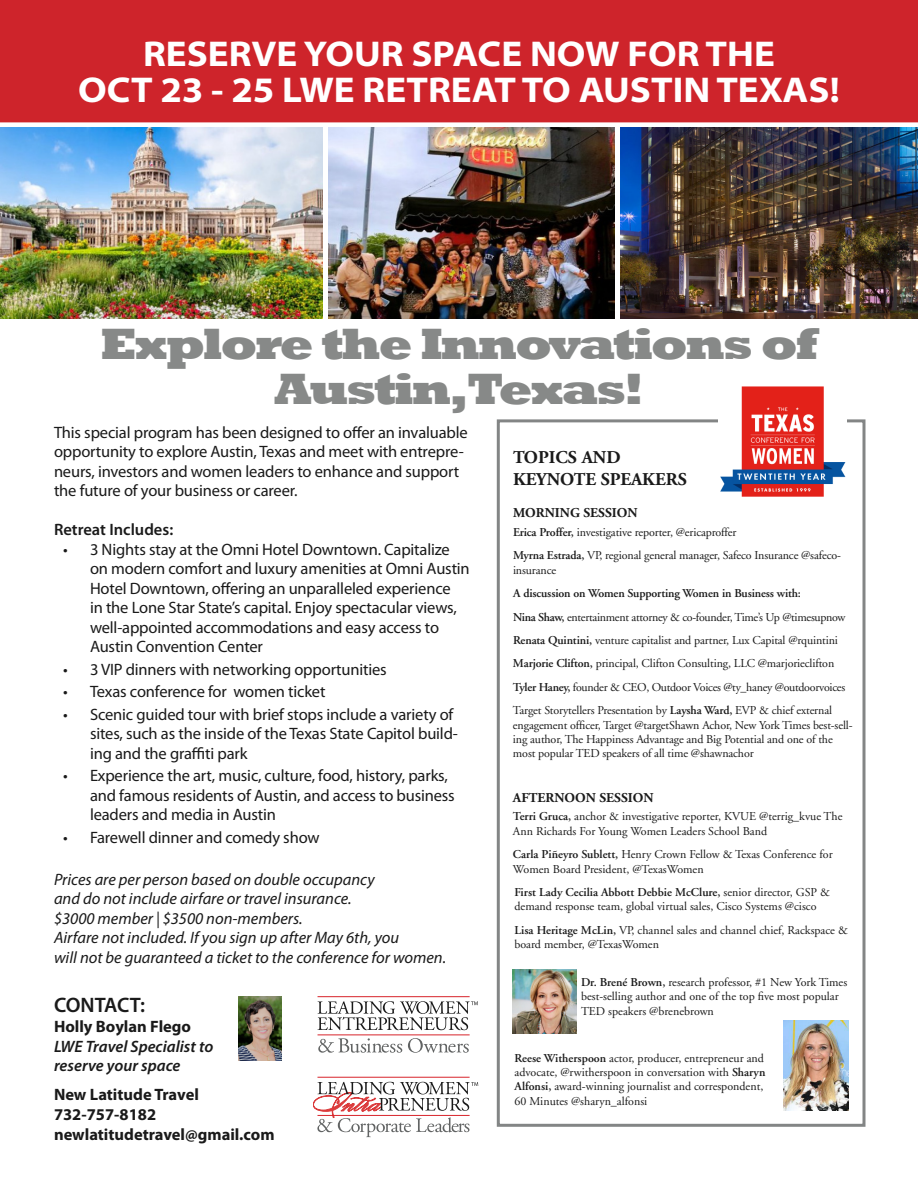
<style>
.page{position:relative;width:918px;height:1188px;background:#fff}
.page>*{position:absolute;margin:0;border:0;box-sizing:border-box;transform-origin:0 0}
.t1{font:800 45px/45px "Rockwell";letter-spacing:-.05em;color:#878988;text-align:center;scale:1.1 1}
.t2{font:700 semi-expanded 36px "Myriad Pro";color:#fff}
.t3{font:600 21px "Myriad Pro";letter-spacing:-.01em;color:#1a1a1a}
.t4{font:700 18px/21.6px "Adobe Garamond";color:#1a1a1a}
.t5{font:16.5px/19.5px "Myriad Pro";letter-spacing:-.01em;color:#1a1a1a}
.t6{font:italic 16.5px/19.5px "Myriad Pro";color:#1a1a1a}
.t7{font:700 16.5px "Myriad Pro";color:#1a1a1a}
.t8{font:italic 600 16.5px/19.8px "Myriad Pro";color:#1a1a1a}
.t9{font:600 16.5px "Myriad Pro";color:#1a1a1a}
.t10{font:700 13.5px "Adobe Garamond";color:#1a1a1a}
.t11{font:12px/14.4px "Adobe Garamond";letter-spacing:-.01em;color:#1a1a1a}
.t12{font:600 12px "Adobe Garamond";letter-spacing:-.01em;color:#1a1a1a}
.s1{font-weight:600}
</style>
<div class="page">
<div style="left:497px;top:419px;width:369px;height:708px;border:3px solid #838585"></div>
<svg style="left:318px;top:1038px;width:84px;height:15px"></svg>
<svg style="left:408px;top:1038px;width:61px;height:15px"></svg>
<hr style="left:318px;top:996px;width:152px;height:1px;background:#d8242b">
<hr style="left:318px;top:1035px;width:152px;height:1px;background:#d8242b">
<svg style="left:318px;top:1001px;width:160px;height:29px"></svg>
<img style="left:0;top:127px;width:322px;height:191px">
<img style="left:329px;top:127px;width:286px;height:191px">
<img style="left:620px;top:127px;width:298px;height:191px">
<div style="left:0;top:0;width:918px;height:122px;background:#ce242b"></div>
<img style="left:718px;top:386px;width:129px;height:111px">
<img style="left:238px;top:996px;width:44px;height:65px">
<hr style="left:317px;top:1077px;width:153px;height:1px;background:#d8242b">
<svg style="left:313px;top:1082px;width:165px;height:55px"></svg>
<img style="left:784px;top:1021px;width:64px;height:89px">
<img style="left:512px;top:969px;width:65px;height:65px">
<p class="t2" style="left:143px;top:33px;width:633px">RESERVE YOUR SPACE NOW FOR THE</p>
<p class="t2" style="left:78px;top:69px;width:763px">OCT 23 - 25 LWE RETREAT TO AUSTIN TEXAS!</p>
<p class="t1" style="left:100px;top:322px;width:654px">Explore the Innovations of<br>Austin,Texas!</p>
<p class="t5" style="left:54px;top:423px;width:415px">This special program has been designed to offer an invaluable opportunity to explore Austin, Texas and meet with entrepre&shy;neurs, investors and women leaders to enhance and support the future of your business or career.</p>
<p class="t9" style="left:54px;top:521px;width:121px">Retreat Includes:</p>
<p class="t5" style="left:90px;top:540px;width:381px;text-indent:-27px">• 3 Nights stay at the Omni Hotel Downtown. Capitalize on modern comfort and luxury amenities at Omni Austin Hotel Downtown, offering an unparalleled experience<br>in the Lone Star State’s capital. Enjoy spectacular views, well-appointed accommodations and easy access to Austin Convention Center</p>
<p class="t5" style="left:63px;top:660px;width:325px">• 3 VIP dinners with networking opportunities</p>
<p class="t5" style="left:63px;top:682px;width:264px">• Texas conference for women ticket</p>
<p class="t5" style="left:90px;top:705px;width:369px;text-indent:-27px">• Scenic guided tour with brief stops include a variety of sites, such as the inside of the Texas State Capitol build&shy;ing and the graffiti park</p>
<p class="t5" style="left:90px;top:766px;width:366px;text-indent:-27px">• Experience the art, music, culture, food, history, parks, and famous residents of Austin, and access to business leaders and media in Austin</p>
<p class="t5" style="left:63px;top:828px;width:258px">• Farewell dinner and comedy show</p>
<p class="t6" style="left:54px;top:870px;width:394px">Prices are per person based on double occupancy<br>and do not include airfare or travel insurance.<br>$3000 member | $3500 non-members.<br>Airfare not included. If you sign up after May 6th, you<br>will not be guaranteed a ticket to the conference for women.</p>
<p class="t3" style="left:54px;top:993px;width:93px">CONTACT:</p>
<p class="t7" style="left:54px;top:1017px;width:139px">Holly Boylan Flego</p>
<p class="t8" style="left:54px;top:1037px;width:161px">LWE Travel Specialist to reserve your space</p>
<p class="t7" style="left:54px;top:1085px;width:146px">New Latitude Travel</p>
<p class="t7" style="left:54px;top:1105px;width:104px">732-757-8182</p>
<p class="t7" style="left:54px;top:1125px;width:222px">newlatitudetravel@gmail.com</p>
<p class="t4" style="left:513px;top:447px;width:175px">TOPICS AND<br>KEYNOTE SPEAKERS</p>
<p class="t10" style="left:513px;top:506px;width:126px">MORNING SESSION</p>
<p class="t11" style="left:513px;top:525px;width:225px"><span class="s1">Erica Proffer,</span> investigative reporter, @ericaproffer</p>
<p class="t11" style="left:513px;top:549px;width:329px"><span class="s1">Myrna Estrada,</span> VP, regional general manager, Safeco Insurance @safeco&shy;insurance</p>
<p class="t12" style="left:513px;top:587px;width:290px">A discussion on Women Supporting Women in Business with:</p>
<p class="t11" style="left:513px;top:610px;width:334px"><span class="s1">Nina Shaw,</span> entertainment attorney &amp; co-founder, Time’s Up @timesupnow</p>
<p class="t11" style="left:513px;top:633px;width:327px"><span class="s1">Renata Quintini,</span> venture capitalist and partner, Lux Capital @rquintini</p>
<p class="t11" style="left:513px;top:657px;width:323px"><span class="s1">Marjorie Clifton,</span> principal, Clifton Consulting, LLC @marjorieclifton</p>
<p class="t11" style="left:513px;top:680px;width:334px"><span class="s1">Tyler Haney,</span> founder &amp; CEO, Outdoor Voices @ty_haney @outdoorvoices</p>
<p class="t11" style="left:513px;top:704px;width:341px">Target Storytellers Presentation by <span class="s1">Laysha Ward,</span> EVP &amp; chief external engagement officer, Target @targetShawn Achor, New York Times best-sell&shy;ing author, The Happiness Advantage and Big Potential and one of the most popular TED speakers of all time @shawnachor</p>
<p class="t10" style="left:513px;top:790px;width:142px">AFTERNOON SESSION</p>
<p class="t11" style="left:513px;top:810px;width:331px"><span class="s1">Terri Gruca,</span> anchor &amp; investigative reporter, KVUE @terrig_kvue The<br>Ann Richards For Young Women Leaders School Band</p>
<p class="t11" style="left:513px;top:848px;width:321px"><span class="s1">Carla Piñeyro Sublett,</span> Henry Crown Fellow &amp; Texas Conference for<br>Women Board President, @TexasWomen</p>
<p class="t11" style="left:514px;top:885px;width:317px"><span class="s1">First Lady Cecilia Abbott Debbie McClure,</span> senior director, GSP &amp; demand response team, global virtual sales, Cisco Systems @cisco</p>
<p class="t11" style="left:514px;top:923px;width:335px"><span class="s1">Lisa Heritage McLin,</span> VP, channel sales and channel chief, Rackspace &amp; board member, @TexasWomen</p>
<p class="t11" style="left:581px;top:975px;width:268px"><span class="s1">Dr. Brené Brown,</span> research professor, #1 New York Times best-selling author and one of the top five most popular<br>TED speakers @brenebrown</p>
<p class="t11" style="left:514px;top:1051px;width:252px"><span class="s1">Reese Witherspoon</span> actor, producer, entrepreneur and advocate, @rwitherspoon in conversation with <span class="s1">Sharyn Alfonsi,</span> award-winning journalist and correspondent, 60 Minutes @sharyn_alfonsi</p>
</div>
